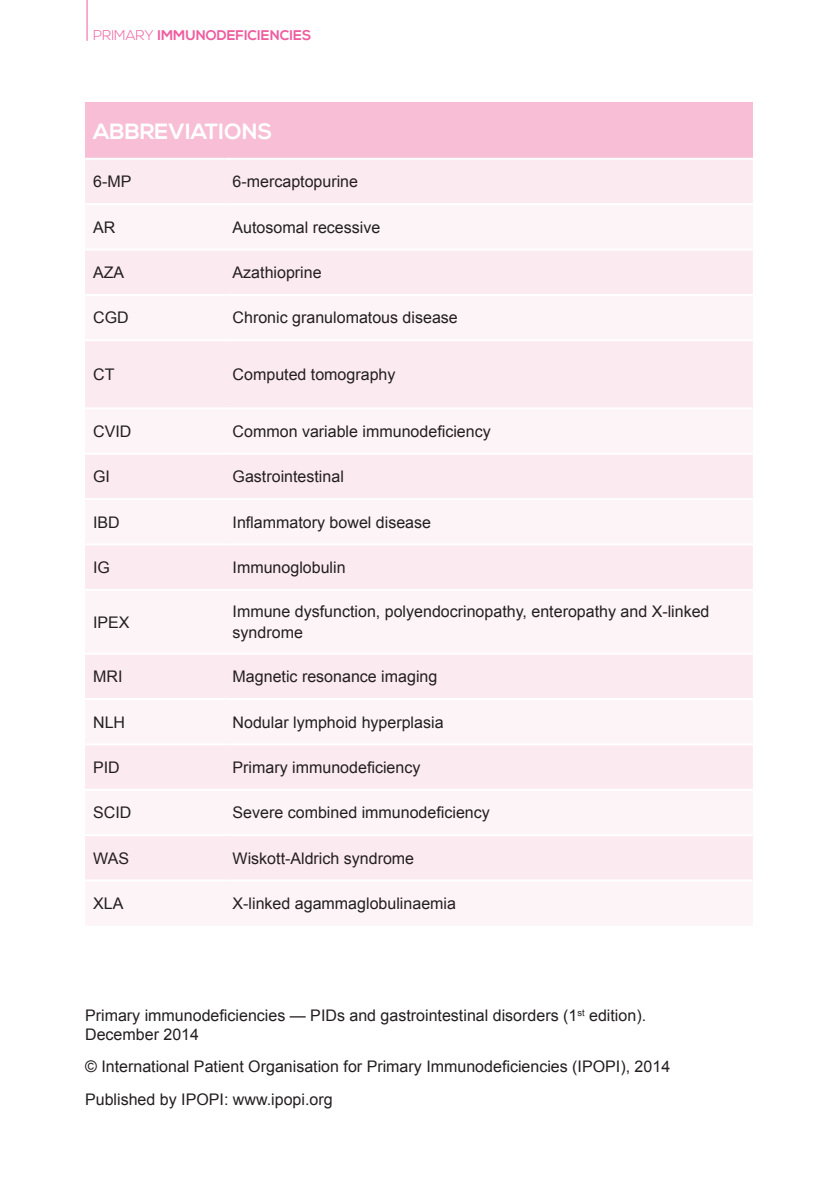
<style>
.page{position:relative;width:840px;height:1191px;background:#fff}
.page>*{position:absolute;margin:0;border:0;box-sizing:border-box;transform-origin:0 0}
.txt{font:700 22px "Nexa";color:#fff}
.txt-2{font:16px/19.2px "Arial";color:#231f20}
.t1{font:700 14px "Nexa";color:#ef5c9f}
.s1{font-weight:300}
</style>
<div class="page">
<hr style="left:86px;top:0;width:1px;height:41px;background:#ef5c9f">
<div style="left:85px;top:102px;width:667px;height:57px;background:#f7bed5"></div>
<div style="left:85px;top:160px;width:667px;height:43px;background:#fceaf1"></div>
<svg style="left:85px;top:206px;width:667px;height:719px;fill:#fdf4f7"></svg>
<hr style="left:85px;top:248px;width:139px;height:2px;background:#fff">
<hr style="left:224px;top:248px;width:528px;height:2px;background:#fff">
<hr style="left:85px;top:294px;width:139px;height:2px;background:#fff">
<hr style="left:224px;top:294px;width:528px;height:2px;background:#fff">
<hr style="left:85px;top:339px;width:139px;height:2px;background:#fff">
<hr style="left:224px;top:339px;width:528px;height:2px;background:#fff">
<hr style="left:85px;top:407px;width:139px;height:2px;background:#fff">
<hr style="left:224px;top:407px;width:528px;height:2px;background:#fff">
<hr style="left:85px;top:453px;width:139px;height:2px;background:#fff">
<hr style="left:224px;top:453px;width:528px;height:2px;background:#fff">
<hr style="left:85px;top:498px;width:139px;height:2px;background:#fff">
<hr style="left:224px;top:498px;width:528px;height:2px;background:#fff">
<hr style="left:85px;top:543px;width:139px;height:2px;background:#fff">
<hr style="left:224px;top:543px;width:528px;height:2px;background:#fff">
<hr style="left:85px;top:589px;width:139px;height:2px;background:#fff">
<hr style="left:224px;top:589px;width:528px;height:2px;background:#fff">
<hr style="left:85px;top:158px;width:139px;height:2px;background:#fff">
<hr style="left:224px;top:158px;width:528px;height:2px;background:#fff">
<hr style="left:85px;top:652px;width:139px;height:2px;background:#fff">
<hr style="left:224px;top:652px;width:528px;height:2px;background:#fff">
<hr style="left:85px;top:698px;width:139px;height:2px;background:#fff">
<hr style="left:224px;top:698px;width:528px;height:2px;background:#fff">
<hr style="left:85px;top:743px;width:139px;height:2px;background:#fff">
<hr style="left:224px;top:743px;width:528px;height:2px;background:#fff">
<hr style="left:85px;top:788px;width:139px;height:2px;background:#fff">
<hr style="left:224px;top:788px;width:528px;height:2px;background:#fff">
<hr style="left:85px;top:834px;width:139px;height:2px;background:#fff">
<hr style="left:224px;top:834px;width:528px;height:2px;background:#fff">
<hr style="left:85px;top:879px;width:139px;height:2px;background:#fff">
<hr style="left:224px;top:879px;width:528px;height:2px;background:#fff">
<p class="t1" style="left:93px;top:27px;width:220px"><span class="s1">PRIMARY</span> IMMUNODEFICIENCIES</p>
<p class="txt" style="left:93px;top:118px;width:181px">ABBREVIATIONS</p>
<p class="txt-2" style="left:93px;top:172px;width:40px">6-MP</p>
<p class="txt-2" style="left:232px;top:172px;width:127px">6-mercaptopurine</p>
<p class="txt-2" style="left:93px;top:218px;width:24px">AR</p>
<p class="txt-2" style="left:232px;top:218px;width:149px">Autosomal recessive</p>
<p class="txt-2" style="left:93px;top:263px;width:33px">AZA</p>
<p class="txt-2" style="left:232px;top:263px;width:90px">Azathioprine</p>
<p class="txt-2" style="left:93px;top:308px;width:37px">CGD</p>
<p class="txt-2" style="left:232px;top:308px;width:226px">Chronic granulomatous disease</p>
<p class="txt-2" style="left:93px;top:365px;width:23px">CT</p>
<p class="txt-2" style="left:232px;top:365px;width:164px">Computed tomography</p>
<p class="txt-2" style="left:93px;top:422px;width:40px">CVID</p>
<p class="txt-2" style="left:232px;top:422px;width:259px">Common variable immunodeficiency</p>
<p class="txt-2" style="left:93px;top:467px;width:18px">GI</p>
<p class="txt-2" style="left:232px;top:467px;width:113px">Gastrointestinal</p>
<p class="txt-2" style="left:93px;top:512px;width:28px">IBD</p>
<p class="txt-2" style="left:232px;top:512px;width:200px">Inflammatory bowel disease</p>
<p class="txt-2" style="left:93px;top:558px;width:18px">IG</p>
<p class="txt-2" style="left:232px;top:558px;width:114px">Immunoglobulin</p>
<p class="txt-2" style="left:93px;top:612px;width:38px">IPEX</p>
<p class="txt-2" style="left:232px;top:601px;width:478px;line-height:21px">Immune dysfunction, polyendocrinopathy, enteropathy and X-linked syndrome</p>
<p class="txt-2" style="left:93px;top:667px;width:31px">MRI</p>
<p class="txt-2" style="left:232px;top:667px;width:206px">Magnetic resonance imaging</p>
<p class="txt-2" style="left:93px;top:712px;width:33px">NLH</p>
<p class="txt-2" style="left:232px;top:712px;width:212px">Nodular lymphoid hyperplasia</p>
<p class="txt-2" style="left:93px;top:758px;width:28px">PID</p>
<p class="txt-2" style="left:232px;top:758px;width:189px">Primary immunodeficiency</p>
<p class="txt-2" style="left:93px;top:803px;width:40px">SCID</p>
<p class="txt-2" style="left:232px;top:803px;width:258px">Severe combined immunodeficiency</p>
<p class="txt-2" style="left:93px;top:848px;width:37px">WAS</p>
<p class="txt-2" style="left:232px;top:848px;width:183px">Wiskott-Aldrich syndrome</p>
<p class="txt-2" style="left:93px;top:894px;width:32px">XLA</p>
<p class="txt-2" style="left:232px;top:894px;width:225px">X-linked agammaglobulinaemia</p>
<p class="txt-2" style="left:85px;top:1006px;width:562px">Primary immunodeficiencies — PIDs and gastrointestinal disorders (1<sup>st</sup> edition).<br>December 2014</p>
<p class="txt-2" style="left:85px;top:1057px;width:586px">© International Patient Organisation for Primary Immunodeficiencies (IPOPI), 2014</p>
<p class="txt-2" style="left:85px;top:1089px;width:249px">Published by IPOPI: www.ipopi.org</p>
</div>
